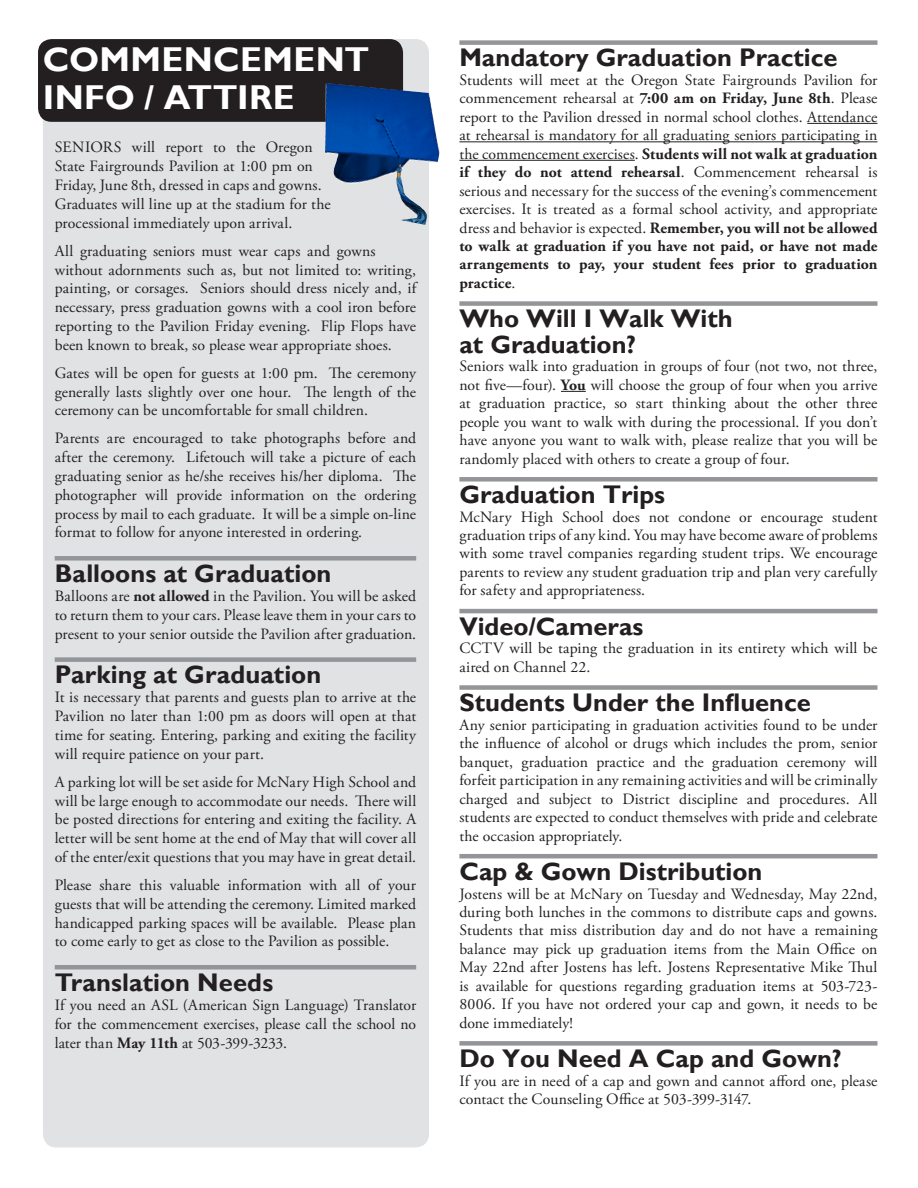
<style>
.page{position:relative;width:918px;height:1188px;background:#fff}
.page>*{position:absolute;margin:0;border:0;box-sizing:border-box;transform-origin:0 0}
.Story_Head{font:700 34.5px/37.5px "Gill Sans";letter-spacing:.01em;color:#fff}
.Story_Head-2{font:700 25.5px/25.5px "Gill Sans";color:#231f20}
.Body_Text{font:15.75px/18.5px "Adobe Garamond Pro";letter-spacing:.005em;color:#231f20;text-align:justify}
.s1{font-weight:700}
</style>
<div class="page">
<div style="left:459px;top:40px;width:418px;height:5px;background:#939598"></div>
<hr style="left:807px;top:123px;width:70px;height:1px;background:#231f20">
<hr style="left:459px;top:141px;width:418px;height:1px;background:#231f20">
<hr style="left:459px;top:160px;width:176px;height:1px;background:#231f20">
<div style="left:459px;top:301px;width:418px;height:5px;background:#939598"></div>
<svg style="left:561px;top:391px;width:25px;height:1px"></svg>
<div style="left:459px;top:477px;width:418px;height:5px;background:#939598"></div>
<hr style="left:459px;top:609px;width:418px;height:4px;background:#939598">
<div style="left:459px;top:685px;width:418px;height:5px;background:#939598"></div>
<hr style="left:459px;top:854px;width:418px;height:4px;background:#939598">
<div style="left:459px;top:1041px;width:418px;height:5px;background:#939598"></div>
<div style="left:43px;top:39px;width:386px;height:1108px;background:#e1e2e4;border-radius:14px"></div>
<div style="left:38px;top:39px;width:365px;height:83px;background:#231f20;border-radius:14px"></div>
<div style="left:55px;top:556px;width:361px;height:5px;background:#939598"></div>
<div style="left:55px;top:657px;width:361px;height:5px;background:#939598"></div>
<hr style="left:55px;top:965px;width:361px;height:4px;background:#939598">
<img style="left:325px;top:83px;width:115px;height:142px">
<p class="Story_Head" style="left:43px;top:44px;width:328px">COMMENCEMENT<br>INFO / ATTIRE</p>
<p class="Body_Text" style="left:55px;top:139px;width:278px;line-height:18.9px;text-align:left">SENIORS will report to the Oregon State Fairgrounds Pavilion at 1:00 pm on Friday, June 8th, dressed in caps and gowns.<br>Graduates will line up at the stadium for the processional immediately upon arrival.</p>
<p class="Body_Text" style="left:55px;top:242px;width:363px;line-height:18.9px;text-align:left">All graduating seniors must wear caps and gowns without adornments such as, but not limited to: writing, painting, or corsages. Seniors should dress nicely and, if necessary, press graduation gowns with a cool iron before reporting to the Pavilion Friday evening. Flip Flops have been known to break, so please wear appropriate shoes.</p>
<p class="Body_Text" style="left:55px;top:364px;width:363px;line-height:18.9px">Gates will be open for guests at 1:00 pm. The ceremony generally lasts slightly over one hour. The length of the ceremony can be uncomfortable for small children.</p>
<p class="Body_Text" style="left:55px;top:429px;width:363px;line-height:18.9px">Parents are encouraged to take photographs before and after the ceremony. Lifetouch will take a picture of each graduating senior as he/she receives his/her diploma. The photographer will provide information on the ordering process by mail to each graduate. It will be a simple on-line format to follow for anyone interested in ordering.</p>
<p class="Story_Head-2" style="left:55px;top:563px;width:278px">Balloons at Graduation</p>
<p class="Body_Text" style="left:55px;top:587px;width:363px;line-height:18.9px">Balloons are <span class="s1">not allowed</span> in the Pavilion. You will be asked to return them to your cars. Please leave them in your cars to present to your senior outside the Pavilion after graduation.</p>
<p class="Story_Head-2" style="left:55px;top:664px;width:268px">Parking at Graduation</p>
<p class="Body_Text" style="left:55px;top:688px;width:363px;line-height:18.9px">It is necessary that parents and guests plan to arrive at the Pavilion no later than 1:00 pm as doors will open at that time for seating. Entering, parking and exiting the facility will require patience on your part.</p>
<p class="Body_Text" style="left:55px;top:773px;width:363px;line-height:18.9px">A parking lot will be set aside for McNary High School and will be large enough to accommodate our needs. There will be posted directions for entering and exiting the facility. A letter will be sent home at the end of May that will cover all of the enter/exit questions that you may have in great detail.</p>
<p class="Body_Text" style="left:55px;top:876px;width:363px;line-height:18.9px">Please share this valuable information with all of your guests that will be attending the ceremony. Limited marked handicapped parking spaces will be available. Please plan to come early to get as close to the Pavilion as possible.</p>
<p class="Story_Head-2" style="left:55px;top:972px;width:220px">Translation Needs</p>
<p class="Body_Text" style="left:55px;top:996px;width:363px;line-height:18.9px">If you need an ASL (American Sign Language) Translator for the commencement exercises, please call the school no later than <span class="s1">May 11th</span> at 503-399-3233.</p>
<p class="Story_Head-2" style="left:459px;top:47px;width:380px">Mandatory Graduation Practice</p>
<p class="Body_Text" style="left:459px;top:71px;width:420px">Students will meet at the Oregon State Fairgrounds Pavilion for commencement rehearsal at <span class="s1">7:00 am on Friday, June 8th</span>. Please report to the Pavilion dressed in normal school clothes. Attendance at rehearsal is mandatory for all graduating seniors participating in the commencement exercises. <span class="s1">Students will not walk at graduation if they do not attend rehearsal</span>. Commencement rehearsal is serious and necessary for the success of the evening’s commencement exercises. It is treated as a formal school activity, and appropriate dress and behavior is expected. <span class="s1">Remember, you will not be allowed to walk at graduation if you have not paid, or have not made arrangements to pay, your student fees prior to graduation practice</span>.</p>
<p class="Story_Head-2" style="left:459px;top:308px;width:275px">Who Will I Walk With at Graduation?</p>
<p class="Body_Text" style="left:459px;top:358px;width:420px">Seniors walk into graduation in groups of four (not two, not three, not five—four). <span class="s1">You</span> will choose the group of four when you arrive at graduation practice, so start thinking about the other three people you want to walk with during the processional. If you don’t have anyone you want to walk with, please realize that you will be randomly placed with others to create a group of four.</p>
<p class="Story_Head-2" style="left:459px;top:484px;width:207px">Graduation Trips</p>
<p class="Body_Text" style="left:459px;top:508px;width:420px">McNary High School does not condone or encourage student graduation trips of any kind. You may have become aware of problems with some travel companies regarding student trips. We encourage parents to review any student graduation trip and plan very carefully for safety and appropriateness.</p>
<p class="Story_Head-2" style="left:459px;top:616px;width:186px">Video/Cameras</p>
<p class="Body_Text" style="left:459px;top:640px;width:420px">CCTV will be taping the graduation in its entirety which will be aired on Channel 22.</p>
<p class="Story_Head-2" style="left:459px;top:692px;width:353px">Students Under the Influence</p>
<p class="Body_Text" style="left:459px;top:716px;width:420px">Any senior participating in graduation activities found to be under the influence of alcohol or drugs which includes the prom, senior banquet, graduation practice and the graduation ceremony will forfeit participation in any remaining activities and will be criminally charged and subject to District discipline and procedures. All students are expected to conduct themselves with pride and celebrate the occasion appropriately.</p>
<p class="Story_Head-2" style="left:459px;top:861px;width:305px">Cap &amp; Gown Distribution</p>
<p class="Body_Text" style="left:459px;top:885px;width:420px">Jostens will be at McNary on Tuesday and Wednesday, May 22nd, during both lunches in the commons to distribute caps and gowns.<br>Students that miss distribution day and do not have a remaining balance may pick up graduation items from the Main Office on May 22nd after Jostens has left. Jostens Representative Mike Thul is available for questions regarding graduation items at 503-723- 8006. If you have not ordered your cap and gown, it needs to be done immediately!</p>
<p class="Story_Head-2" style="left:459px;top:1048px;width:384px">Do You Need A Cap and Gown?</p>
<p class="Body_Text" style="left:459px;top:1072px;width:420px">If you are in need of a cap and gown and cannot afford one, please contact the Counseling Office at 503-399-3147.</p>
</div>
